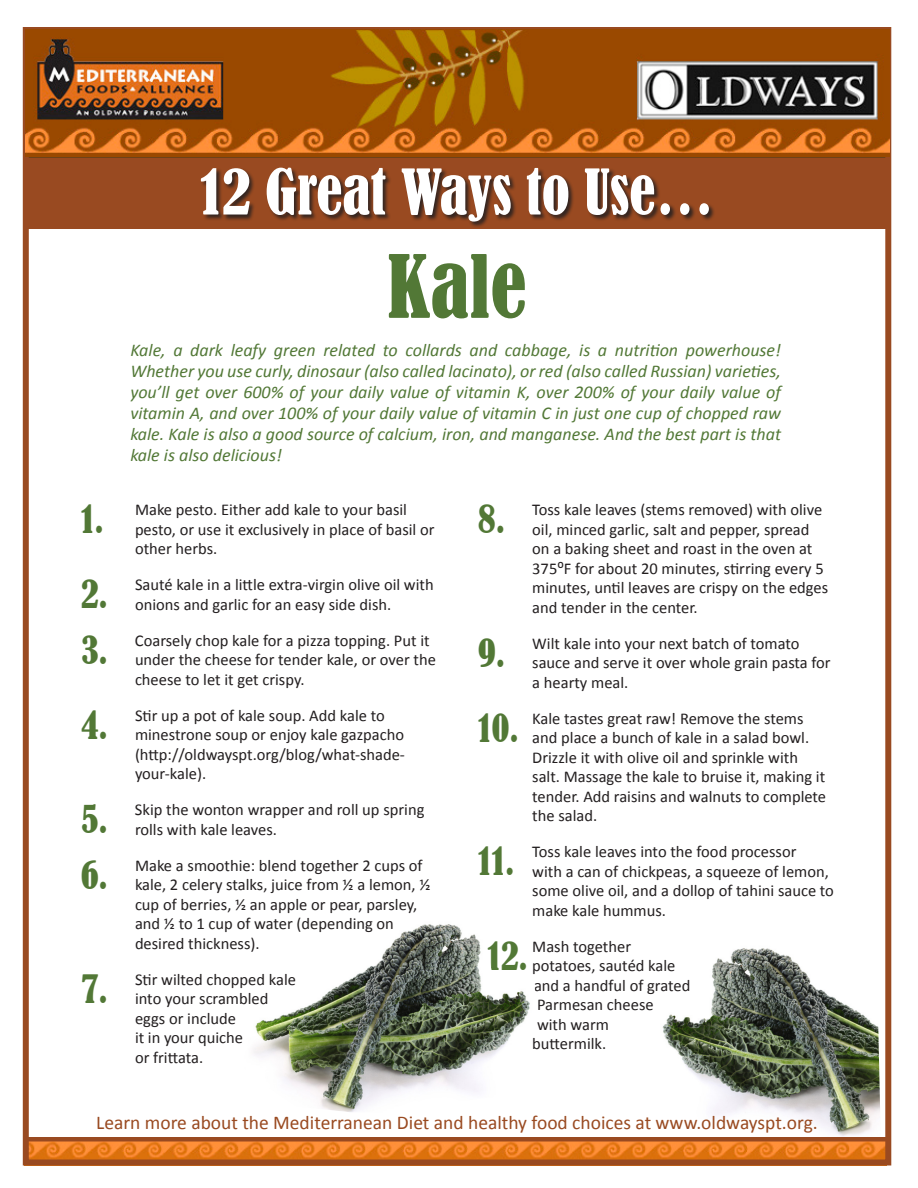
<style>
.page{position:relative;width:918px;height:1188px;background:#fff}
.page>*{position:absolute;margin:0;border:0;box-sizing:border-box;transform-origin:0 0}
.t1{font:condensed 81px "Bernard";color:#527836}
.t2{font:condensed 58.5px "Bernard";color:#fff}
.bullets{font:condensed 36px "Bernard";color:#527836}
.t3{font:19.5px "Calibri";color:#994a21}
.Intro{font:italic 18px/21px "Calibri";color:#527836;text-align:justify}
.bullets-2{font:16.5px/19.5px "Calibri";color:#231f20}
</style>
<div class="page">
<div style="left:25px;top:143px;width:864px;height:86px;background:#994a21"></div>
<div style="left:201px;top:168px;width:515px;height:60px;background:#231f20;opacity:.86"></div>
<div style="left:25px;top:152px;width:864px;height:6px;background:#6d4219"></div>
<img style="left:254px;top:924px;width:276px;height:188px">
<img style="left:662px;top:948px;width:218px;height:189px">
<img style="left:30px;top:1142px;width:854px;height:17px">
<div style="left:25px;top:1137px;width:864px;height:5px;background:#994a21"></div>
<div style="left:23px;top:27px;width:868px;height:1139px;border:6px solid #994a21"></div>
<img style="left:25px;top:29px;width:865px;height:128px">
<h2 class="t2" style="left:200px;top:158px;width:515px">12 Great Ways to Use…</h2>
<p class="t1" style="left:387px;top:240px;width:141px">Kale</p>
<p class="Intro" style="left:130px;top:339px;width:652px">Kale, a dark leafy green related to collards and cabbage, is a nutrition powerhouse!<br>Whether you use curly, dinosaur (also called lacinato), or red (also called Russian) varieties, you’ll get over 600% of your daily value of vitamin K, over 200% of your daily value of vitamin A, and over 100% of your daily value of vitamin C in just one cup of chopped raw kale. Kale is also a good source of calcium, iron, and manganese. And the best part is that kale is also delicious!</p>
<p class="bullets" style="left:81px;top:498px;width:24px">1.</p>
<p class="bullets-2" style="left:135px;top:500px;width:301px">Make pesto. Either add kale to your basil pesto, or use it exclusively in place of basil or other herbs.</p>
<p class="bullets" style="left:81px;top:573px;width:28px">2.</p>
<p class="bullets-2" style="left:135px;top:575px;width:300px">Sauté kale in a little extra-virgin olive oil with onions and garlic for an easy side dish.</p>
<p class="bullets" style="left:81px;top:629px;width:28px">3.</p>
<p class="bullets-2" style="left:135px;top:630px;width:302px">Coarsely chop kale for a pizza topping. Put it under the cheese for tender kale, or over the cheese to let it get crispy.</p>
<p class="bullets" style="left:81px;top:704px;width:28px">4.</p>
<p class="bullets-2" style="left:135px;top:705px;width:272px">Stir up a pot of kale soup. Add kale to minestrone soup or enjoy kale gazpacho (http://oldwayspt.org/blog/what-shade&shy;your-kale).</p>
<p class="bullets" style="left:81px;top:798px;width:28px">5.</p>
<p class="bullets-2" style="left:135px;top:800px;width:291px">Skip the wonton wrapper and roll up spring rolls with kale leaves.</p>
<p class="bullets" style="left:81px;top:854px;width:28px">6.</p>
<p class="bullets-2" style="left:135px;top:855px;width:297px">Make a smoothie: blend together 2 cups of kale, 2 celery stalks, juice from ½ a lemon, ½ cup of berries, ½ an apple or pear, parsley, and ½ to 1 cup of water (depending on desired thickness).</p>
<p class="bullets" style="left:81px;top:968px;width:28px">7.</p>
<p class="bullets-2" style="left:135px;top:969px;width:163px">Stir wilted chopped kale into your scrambled eggs or include<br>it in your quiche<br>or frittata.</p>
<p class="bullets" style="left:478px;top:498px;width:29px">8.</p>
<p class="bullets-2" style="left:532px;top:500px;width:297px">Toss kale leaves (stems removed) with olive oil, minced garlic, salt and pepper, spread on a baking sheet and roast in the oven at 375⁰F for about 20 minutes, stirring every 5 minutes, until leaves are crispy on the edges and tender in the center.</p>
<p class="bullets" style="left:478px;top:632px;width:29px">9.</p>
<p class="bullets-2" style="left:532px;top:633px;width:300px">Wilt kale into your next batch of tomato sauce and serve it over whole grain pasta for a hearty meal.</p>
<p class="bullets" style="left:478px;top:707px;width:42px">10.</p>
<p class="bullets-2" style="left:532px;top:708px;width:295px">Kale tastes great raw! Remove the stems and place a bunch of kale in a salad bowl.<br>Drizzle it with olive oil and sprinkle with salt. Massage the kale to bruise it, making it tender. Add raisins and walnuts to complete the salad.</p>
<p class="bullets" style="left:478px;top:840px;width:38px">11.</p>
<p class="bullets-2" style="left:532px;top:842px;width:303px">Toss kale leaves into the food processor<br>with a can of chickpeas, a squeeze of lemon, some olive oil, and a dollop of tahini sauce to make kale hummus.</p>
<p class="bullets" style="left:488px;top:935px;width:42px">12.</p>
<p class="bullets-2" style="left:532px;top:936px;width:160px">Mash together potatoes, sautéd kale and a handful of grated<br>Parmesan cheese<br>with warm<br>buttermilk.</p>
<p class="t3" style="left:96px;top:1110px;width:723px">Learn more about the Mediterranean Diet and healthy food choices at www.oldwayspt.org.</p>
</div>
